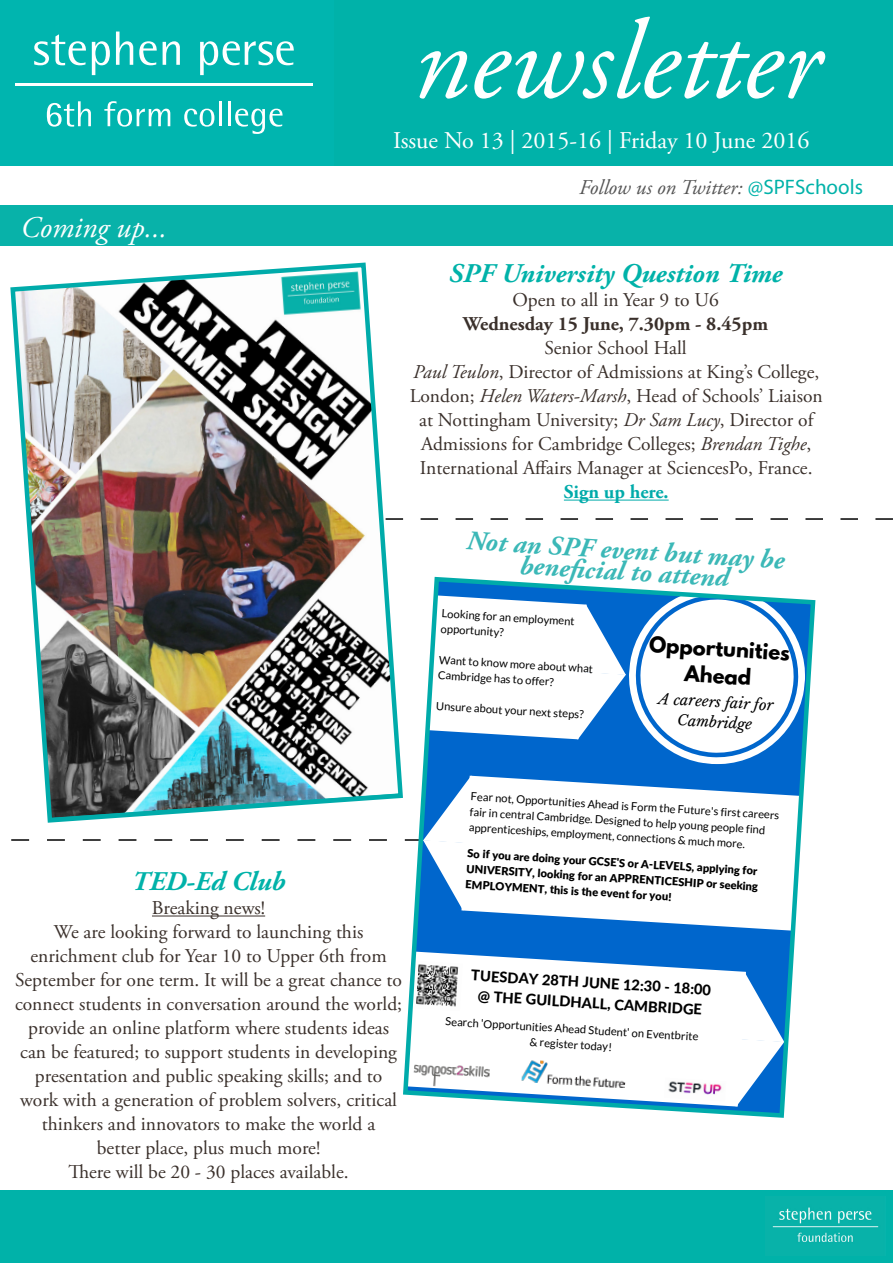
<style>
.page{position:relative;width:893px;height:1263px;background:#fff}
.page>*{position:absolute;margin:0;border:0;box-sizing:border-box;transform-origin:0 0}
.t1{font:italic 112.5px "Adobe Garamond Pro";color:#fff}
.t2{font:italic 30px "Adobe Garamond Pro";color:#fff}
.t3{font:italic 700 27px/21.1px "Adobe Garamond Pro";color:#3bb8b7;text-align:center}
.t4{font:italic 700 27px "Adobe Garamond Pro";color:#00b2a9}
.t5{font:24px "Adobe Garamond Pro";color:#fff}
.t6{font:italic 21px "Adobe Garamond Pro";color:#545454}
.t7{font:19.5px/24px "Adobe Garamond Pro";color:#3a302b;text-align:center}
.t8{font:700 19.5px "Adobe Garamond Pro";color:#3a302b}
.t9{font:700 19.5px/27.2px "League Spartan";color:#000;text-align:center}
.t10{font:700 19.5px "Adobe Garamond Pro";color:#00abaa}
.t11{font:800 14.7px/20.4px "Lato";color:#000;text-align:center}
.t12{font:italic 14.7px/20.4px "Libre Baskerville";color:#000;text-align:center}
.t13{font:11.25px/15.3px "Lato";color:#000}
.t14{font:900 11.25px "Lato";color:#000}
.s1{font-family:"Myriad Pro";font-style:normal;color:#00b2a9}
.s2{font-style:italic}
</style>
<div class="page">
<div style="left:0;top:0;width:893px;height:166px;background:#00b2a9"></div>
<div style="left:0;top:1190px;width:893px;height:73px;background:#00b2a9"></div>
<img style="left:772px;top:1207px;width:107px;height:36px">
<div style="left:0;top:0;width:334px;height:166px;background:#00b5af"></div>
<hr style="left:16px;top:83px;width:297px;height:3px;background:#fff">
<svg style="left:34px;top:34px;width:52px;height:31px"></svg>
<svg style="left:92px;top:41px;width:18px;height:34px"></svg>
<svg style="left:116px;top:32px;width:17px;height:33px"></svg>
<svg style="left:139px;top:41px;width:18px;height:24px"></svg>
<svg style="left:163px;top:41px;width:17px;height:24px"></svg>
<svg style="left:200px;top:41px;width:94px;height:34px"></svg>
<svg style="left:47px;top:101px;width:44px;height:26px"></svg>
<svg style="left:104px;top:101px;width:66px;height:26px"></svg>
<svg style="left:184px;top:109px;width:30px;height:18px"></svg>
<hr style="left:219px;top:101px;width:3px;height:25px;background:#fff">
<hr style="left:228px;top:101px;width:2px;height:25px;background:#fff">
<svg style="left:235px;top:109px;width:48px;height:25px"></svg>
<div style="left:0;top:206px;width:893px;height:40px;background:#08b2a9"></div>
<svg style="left:420px;top:518px;width:473px;height:2px"></svg>
<svg style="left:11px;top:839px;width:376px;height:2px"></svg>
<svg style="left:403px;top:576px;width:413px;height:542px"></svg>
<img style="left:10px;top:262px;width:395px;height:563px">
<hr style="left:564px;top:500px;width:105px;height:1px;background:#00abaa">
<hr style="left:152px;top:915px;width:113px;height:1px;background:#3a302b">
<h2 class="t2" style="left:21px;top:209px;width:148px">Coming up...</h2>
<h1 class="t1" style="left:413px;top:-6px;width:408px">newsletter</h1>
<p class="t5" style="left:393px;top:126px;width:418px">Issue No 13 | 2015-16 | Friday 10 June 2016</p>
<p class="t6" style="left:579px;top:174px;width:285px">Follow us on Twitter: <span class="s1">@SPFSchools</span></p>
<h3 class="t4" style="left:449px;top:258px;width:335px">SPF University Question Time</h3>
<p class="t7" style="left:512px;top:289px;width:208px">Open to all in Year 9 to U6</p>
<p class="t8" style="left:463px;top:313px;width:306px">Wednesday 15 June, 7.30pm - 8.45pm</p>
<p class="t7" style="left:410px;top:337px;width:415px">Senior School Hall<br><span class="s2">Paul Teulon</span>, Director of Admissions at King’s College, London; <span class="s2">Helen Waters-Marsh</span>, Head of Schools’ Liaison at Nottingham University; <span class="s2">Dr Sam Lucy</span>, Director of Admissions for Cambridge Colleges; <span class="s2">Brendan Tighe</span>, International Affairs Manager at SciencesPo, France.</p>
<p class="t10" style="left:564px;top:481px;width:106px">Sign up here.</p>
<h3 class="t3" style="left:468px;top:529px;width:320px;rotate:4deg">Not an SPF event but may be benefi cial to attend</h3>
<p class="t13" style="left:442px;top:606px;width:135px;rotate:3deg">Looking for an employment opportunity?</p>
<p class="t13" style="left:439px;top:652px;width:156px;rotate:3deg">Want to know more about what<br>Cambridge has to offer?</p>
<p class="t13" style="left:436px;top:699px;width:149px;rotate:3deg">Unsure about your next steps?</p>
<p class="t9" style="left:650px;top:629px;width:142px;rotate:4deg">Opportunities<br>Ahead</p>
<p class="t12" style="left:659px;top:689px;width:117px;rotate:3deg">A careers fair for<br>Cambridge</p>
<h3 class="t4" style="left:132px;top:866px;width:155px">TED-Ed Club</h3>
<p class="t7" style="left:15px;top:896px;width:389px">Breaking news!<br>We are looking forward to launching this enrichment club for Year 10 to Upper 6th from September for one term. It will be a great chance to connect students in conversation around the world; provide an online platform where students ideas can be featured; to support students in developing presentation and public speaking skills; and to work with a generation of problem solvers, critical thinkers and innovators to make the world a<br>better place, plus much more!<br>There will be 20 - 30 places available.</p>
<p class="t13" style="left:471px;top:790px;width:310px;rotate:3deg">Fear not, Opportunities Ahead is Form the Future's first careers</p>
<p class="t13" style="left:469px;top:820px;width:99px;rotate:3deg">apprenticeships, em</p>
<p class="t13" style="left:470px;top:804px;width:91px;rotate:3deg">fair in central Cam</p>
<p class="t13" style="left:567px;top:811px;width:200px;text-indent:-8px;rotate:3deg">bridge. Designed to help young people find ployment, connections &amp; much more.</p>
<p class="t14" style="left:468px;top:845px;width:73px;rotate:3deg">So if you are d</p>
<p class="t14" style="left:539px;top:850px;width:221px;rotate:3deg">oing your GCSE'S or A‐LEVELS, applying for</p>
<p class="t14" style="left:466px;top:876px;width:208px;rotate:3deg">EMPLOYMENT, this is the event for you!</p>
<p class="t14" style="left:467px;top:860px;width:82px;rotate:3deg">UNIVERSITY, lo</p>
<p class="t14" style="left:547px;top:866px;width:213px;rotate:3deg">oking for an APPRENTICESHIP or seeking</p>
<p class="t11" style="left:472px;top:965px;width:242px;rotate:3deg">TUESDAY 28TH JUNE 12:30 ‐ 18:00 @ THE GUILDHALL, CAMBRIDGE</p>
<p class="t13" style="left:446px;top:1014px;width:255px;text-align:center;rotate:3deg">Search 'Opportunities Ahead Student' on Eventbrite &amp; register today!</p>
</div>
